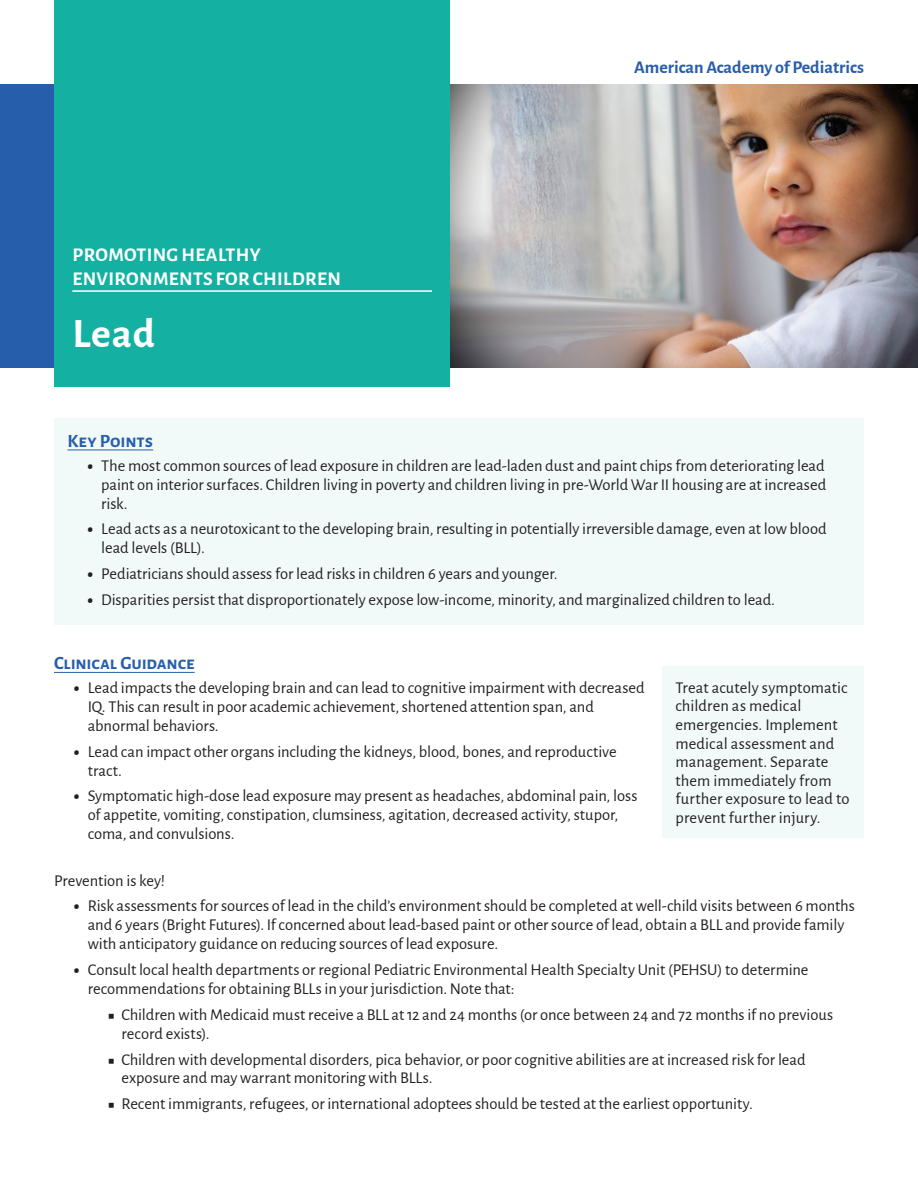
<style>
.page{position:relative;width:918px;height:1188px;background:#fff}
.page>*{position:absolute;margin:0;border:0;box-sizing:border-box;transform-origin:0 0}
.t1{font:700 42px "Alegreya Sans";color:#fff}
.t2{font:700 19.5px/23.4px "Alegreya Sans";letter-spacing:.02em;color:#fff}
.t3{font:700 18.75px "Alegreya Sans";color:#275eac}
.t4{font:700 18px "Alegreya Sans";color:#275eac}
.t5{font:16.5px/18.9px "Alegreya Sans";letter-spacing:-.005em;color:#231f20}
.s1{font-weight:900}
</style>
<div class="page">
<div style="left:0;top:84px;width:54px;height:284px;background:#275eac"></div>
<img style="left:449px;top:84px;width:469px;height:284px">
<div style="left:54px;top:0;width:395px;height:387px;background:#14b1a3"></div>
<hr style="left:54px;top:672px;width:141px;height:1px;background:#275eac">
<hr style="left:72px;top:290px;width:360px;height:2px;background:#fff">
<div style="left:54px;top:418px;width:810px;height:207px;background:#f1f9f9"></div>
<hr style="left:68px;top:450px;width:85px;height:1px;background:#275eac">
<div style="left:662px;top:666px;width:202px;height:171px;background:#f1f9f9"></div>
<p class="t2" style="left:73px;top:242px;width:270px">PROMOTING HEALTHY<br>ENVIRONMENTS FOR CHILDREN</p>
<h1 class="t1" style="left:72px;top:302px;width:84px">Lead</h1>
<p class="t4" style="left:634px;top:54px;width:231px">American Academy of Pediatrics</p>
<p class="t3" style="left:68px;top:427px;width:87px">Key Points</p>
<p class="t5" style="left:101px;top:455px;width:727px;text-align:justify;text-indent:-13px"><span class="s1">•</span> The most common sources of lead exposure in children are lead-laden dust and paint chips from deteriorating lead paint on interior surfaces. Children living in poverty and children living in pre-World War II housing are at increased risk.</p>
<p class="t5" style="left:101px;top:519px;width:727px;text-indent:-13px"><span class="s1">•</span> Lead acts as a neurotoxicant to the developing brain, resulting in potentially irreversible damage, even at low blood lead levels (BLL).</p>
<p class="t5" style="left:88px;top:563px;width:471px"><span class="s1">•</span> Pediatricians should assess for lead risks in children 6 years and younger.</p>
<p class="t5" style="left:88px;top:589px;width:689px"><span class="s1">•</span> Disparities persist that disproportionately expose low-income, minority, and marginalized children to lead.</p>
<p class="t3" style="left:54px;top:650px;width:142px">Clinical Guidance</p>
<p class="t5" style="left:88px;top:677px;width:558px;text-indent:-13px"><span class="s1">•</span> Lead impacts the developing brain and can lead to cognitive impairment with decreased<br>IQ. This can result in poor academic achievement, shortened attention span, and abnormal behaviors.</p>
<p class="t5" style="left:88px;top:741px;width:531px;text-indent:-13px"><span class="s1">•</span> Lead can impact other organs including the kidneys, blood, bones, and reproductive tract.</p>
<p class="t5" style="left:88px;top:786px;width:551px;text-indent:-13px"><span class="s1">•</span> Symptomatic high-dose lead exposure may present as headaches, abdominal pain, loss of appetite, vomiting, constipation, clumsiness, agitation, decreased activity, stupor, coma, and convulsions.</p>
<p class="t5" style="left:54px;top:870px;width:113px">Prevention is key!</p>
<p class="t5" style="left:88px;top:896px;width:769px;text-indent:-13px"><span class="s1">•</span> Risk assessments for sources of lead in the child’s environment should be completed at well-child visits between 6 months and 6 years (Bright Futures). If concerned about lead-based paint or other source of lead, obtain a BLL and provide family with anticipatory guidance on reducing sources of lead exposure.</p>
<p class="t5" style="left:88px;top:959px;width:722px;text-indent:-13px"><span class="s1">•</span> Consult local health departments or regional Pediatric Environmental Health Specialty Unit (PEHSU) to determine recommendations for obtaining BLLs in your jurisdiction. Note that:</p>
<p class="t5" style="left:121px;top:1004px;width:713px;text-indent:-13px"><span class="s1">■</span> Children with Medicaid must receive a BLL at 12 and 24 months (or once between 24 and 72 months if no previous record exists).</p>
<p class="t5" style="left:121px;top:1049px;width:686px;text-indent:-13px"><span class="s1">■</span> Children with developmental disorders, pica behavior, or poor cognitive abilities are at increased risk for lead exposure and may warrant monitoring with BLLs.</p>
<p class="t5" style="left:108px;top:1094px;width:646px"><span class="s1">■</span> Recent immigrants, refugees, or international adoptees should be tested at the earliest opportunity.</p>
<p class="t5" style="left:676px;top:677px;width:176px">Treat acutely symptomatic children as medical emergencies. Implement medical assessment and management. Separate them immediately from further exposure to lead to prevent further injury.</p>
</div>
